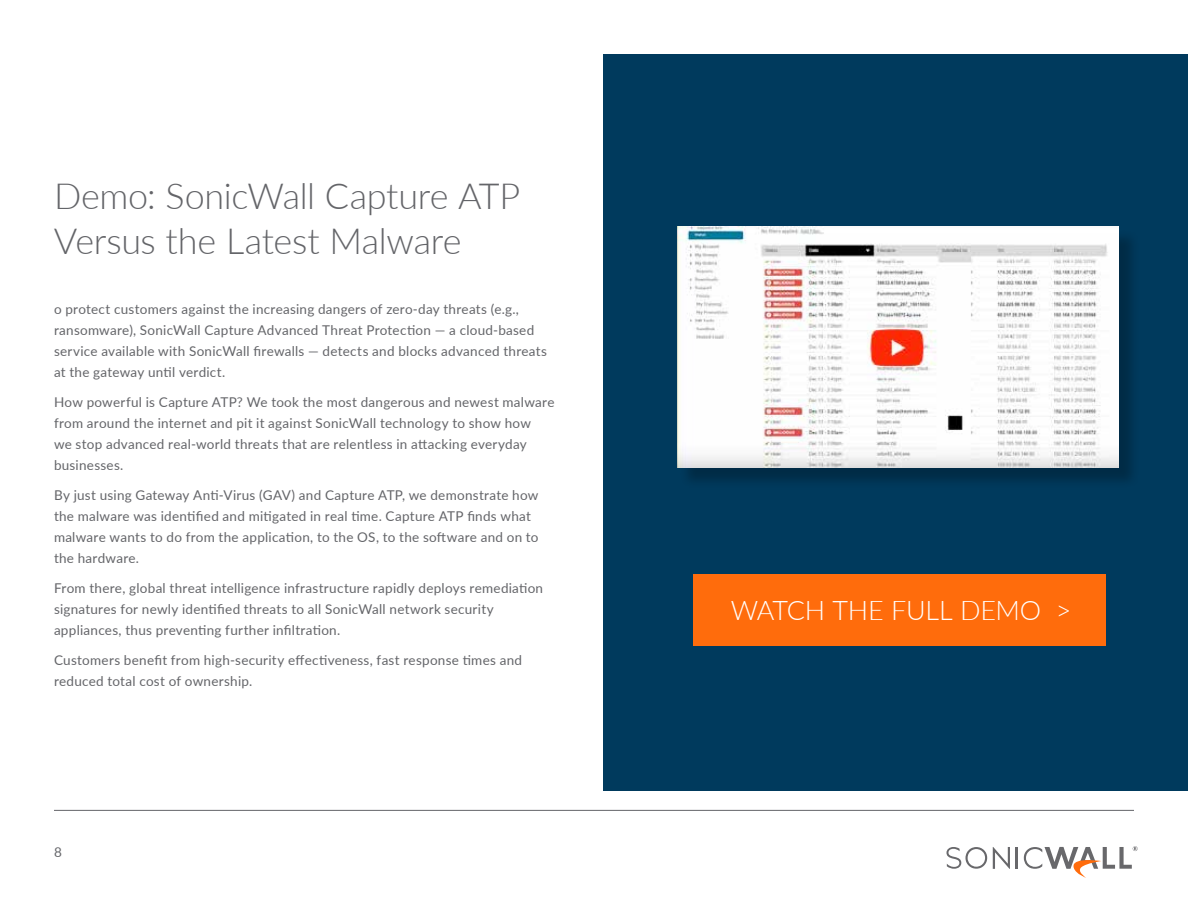
<style>
.page{position:relative;width:1188px;height:918px;background:#fff}
.page>*{position:absolute;margin:0;border:0;box-sizing:border-box;transform-origin:0 0}
.t1{font:300 36px/45px "Lato";letter-spacing:-.01em;color:#646569}
.t2{font:300 27px "Lato";letter-spacing:-.01em;color:#fff}
.t3{font:13.5px/21px "Lato";letter-spacing:.02em;color:#646569}
</style>
<div class="page">
<hr style="left:54px;top:810px;width:1080px;height:1px;background:#646569">
<svg style="left:993px;top:847px;width:17px;height:22px"></svg>
<hr style="left:1016px;top:847px;width:2px;height:22px;background:#68686b">
<svg style="left:946px;top:847px;width:41px;height:22px"></svg>
<svg style="left:1024px;top:846px;width:114px;height:32px"></svg>
<div style="left:604px;top:55px;width:584px;height:736px;background:#003a5d"></div>
<div style="left:693px;top:574px;width:413px;height:72px;background:#ff6c0c"></div>
<div style="left:679px;top:229px;width:460px;height:260px;background:#000;opacity:.25"></div>
<img style="left:677px;top:227px;width:442px;height:241px">
<h1 class="t1" style="left:54px;top:172px;width:468px">Demo: SonicWall Capture ATP<br>Versus the Latest M alware</h1>
<p class="t3" style="left:54px;top:298px;width:495px">o protect customers against the increasing dangers of zero-day threats (e.g., ransomware), SonicWall Capture Advanced Threat Protection — a cloud-based service available with SonicWall firewalls — detects and blocks advanced threats at the gateway until verdict.</p>
<p class="t3" style="left:54px;top:391px;width:502px">How powerful is Capture ATP? We took the most dangerous and newest malware from around the internet and pit it against SonicWall technology to show how<br>we stop advanced real-world threats that are relentless in attacking everyday businesses.</p>
<p class="t3" style="left:54px;top:484px;width:486px">By just using Gateway Anti-Virus (GAV) and Capture ATP, we demonstrate how the malware was identified and mitigated in real time. Capture ATP finds what malware wants to do from the application, to the OS, to the software and on to the hardware.</p>
<p class="t3" style="left:54px;top:577px;width:491px">From there, global threat intelligence infrastructure rapidly deploys remediation signatures for newly identified threats to all SonicWall network security appliances, thus preventing further infiltration.</p>
<p class="t3" style="left:54px;top:649px;width:470px">Customers benefit from high-security effectiveness, fast response times and reduced total cost of ownership.</p>
<p class="t3" style="left:54px;top:841px;width:9px">8</p>
<h2 class="t2" style="left:731px;top:591px;width:287px">WATCH THE FU LL DEMO</h2>
<h2 class="t2" style="left:1056px;top:591px;width:17px">&gt;</h2>
</div>
